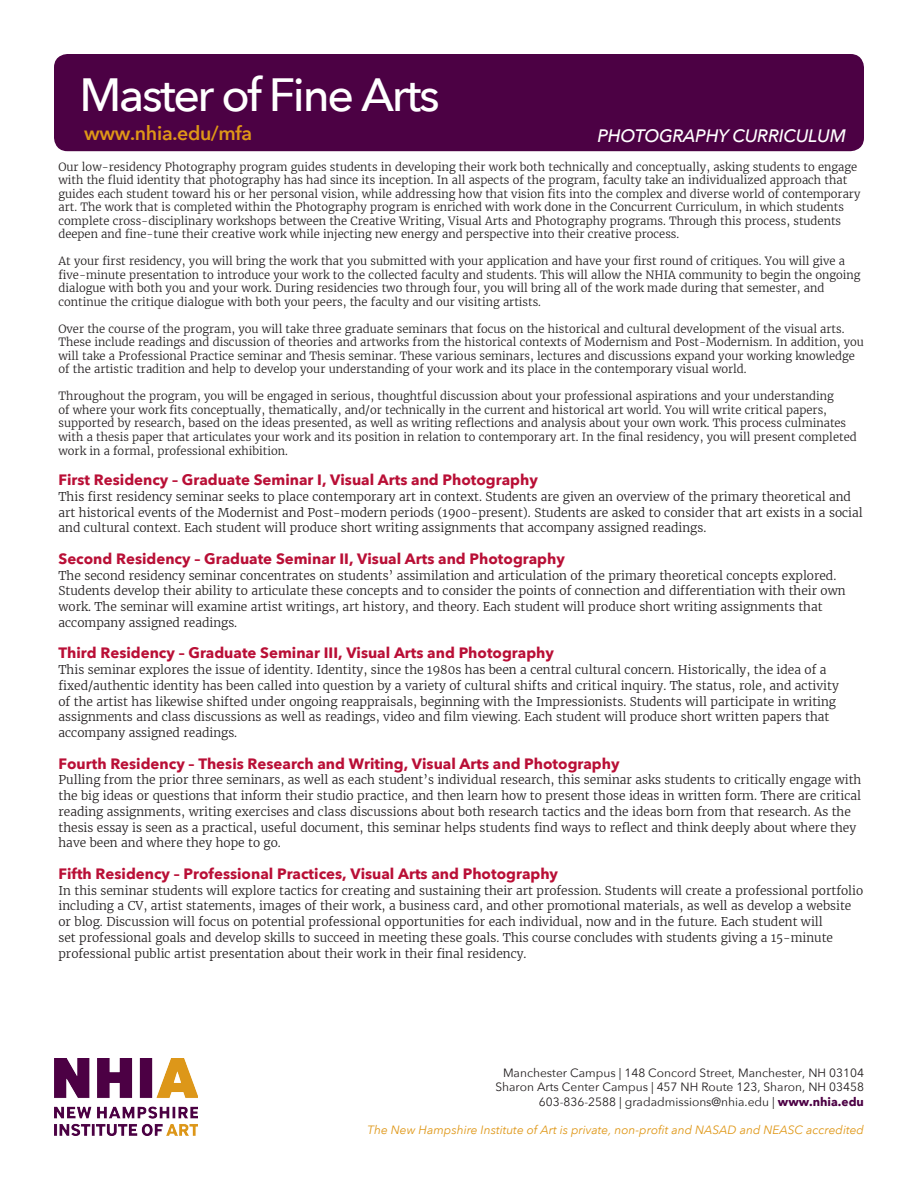
<style>
.page{position:relative;width:918px;height:1188px;background:#fff}
.page>*{position:absolute;margin:0;border:0;box-sizing:border-box;transform-origin:0 0}
.t1{font:500 46.5px "Avenir Next";letter-spacing:-.05em;color:#fff}
.t2{font:600 19.5px "Avenir Next";letter-spacing:-.015em;color:#df9717}
.t3{font:italic 500 18px "Avenir Next";letter-spacing:-.015em;color:#fff}
.SECT-_sidebar{font:700 15px "Avenir Next";color:#b90f36}
.SECT-_sidebar-2{font:300 12px/15.8px "Merriweather";color:#231f20}
.t4{font:12px "Avenir Next";color:#231f20}
.t5{font:italic 12px "Avenir Next";color:#df9717}
.SECT-_sidebar-3{font:300 11.25px/13.5px "Merriweather";color:#231f20}
.s1{font-weight:700;color:#4c0144}
</style>
<div class="page">
<div style="left:54px;top:54px;width:810px;height:97px;background:#4c0144;border-radius:14px"></div>
<img style="left:54px;top:1058px;width:144px;height:78px">
<p class="t1" style="left:80px;top:55px;width:362px">Master of Fine Arts</p>
<p class="t2" style="left:84px;top:117px;width:170px">www.nhia.edu/mfa</p>
<p class="t3" style="left:597px;top:120px;width:250px">PHOTOGRAPHY CURRICULUM</p>
<p class="SECT-_sidebar-3" style="left:58px;top:160px;width:803px">Our low-residency Photography program guides students in developing their work both technically and conceptually, asking students to engage with the fluid identity that photography has had since its inception. In all aspects of the program, faculty take an individualized approach that guides each student toward his or her personal vision, while addressing how that vision fits into the complex and diverse world of contemporary art. The work that is completed within the Photography program is enriched with work done in the Concurrent Curriculum, in which students complete cross-disciplinary workshops between the Creative Writing, Visual Arts and Photography programs. Through this process, students deepen and fine-tune their creative work while injecting new energy and perspective into their creative process.</p>
<p class="SECT-_sidebar-3" style="left:58px;top:254px;width:804px">At your first residency, you will bring the work that you submitted with your application and have your first round of critiques. You will give a five-minute presentation to introduce your work to the collected faculty and students. This will allow the NHIA community to begin the ongoing dialogue with both you and your work. During residencies two through four, you will bring all of the work made during that semester, and continue the critique dialogue with both your peers, the faculty and our visiting artists.</p>
<p class="SECT-_sidebar-3" style="left:58px;top:322px;width:807px">Over the course of the program, you will take three graduate seminars that focus on the historical and cultural development of the visual arts.<br>These include readings and discussion of theories and artworks from the historical contexts of Modernism and Post-Modernism. In addition, you will take a Professional Practice seminar and Thesis seminar. These various seminars, lectures and discussions expand your working knowledge of the artistic tradition and help to develop your understanding of your work and its place in the contemporary visual world.</p>
<p class="SECT-_sidebar-3" style="left:58px;top:389px;width:800px">Throughout the program, you will be engaged in serious, thoughtful discussion about your professional aspirations and your understanding<br>of where your work fits conceptually, thematically, and/or technically in the current and historical art world. You will write critical papers, supported by research, based on the ideas presented, as well as writing reflections and analysis about your own work. This process culminates with a thesis paper that articulates your work and its position in relation to contemporary art. In the final residency, you will present completed work in a formal, professional exhibition.</p>
<p class="SECT-_sidebar" style="left:58px;top:467px;width:481px">First Residency – Graduate Seminar I, Visual Arts and Photography</p>
<p class="SECT-_sidebar-2" style="left:58px;top:489px;width:806px">This first residency seminar seeks to place contemporary art in context. Students are given an overview of the primary theoretical and art historical events of the Modernist and Post-modern periods (1900-present). Students are asked to consider that art exists in a social and cultural context. Each student will produce short writing assignments that accompany assigned readings.</p>
<p class="SECT-_sidebar" style="left:58px;top:546px;width:508px">Second Residency – Graduate Seminar II, Visual Arts and Photography</p>
<p class="SECT-_sidebar-2" style="left:58px;top:567px;width:789px">The second residency seminar concentrates on students’ assimilation and articulation of the primary theoretical concepts explored.<br>Students develop their ability to articulate these concepts and to consider the points of connection and differentiation with their own work. The seminar will examine artist writings, art history, and theory. Each student will produce short writing assignments that accompany assigned readings.</p>
<p class="SECT-_sidebar" style="left:58px;top:640px;width:497px">Third Residency – Graduate Seminar III, Visual Arts and Photography</p>
<p class="SECT-_sidebar-2" style="left:58px;top:662px;width:782px">This seminar explores the issue of identity. Identity, since the 1980s has been a central cultural concern. Historically, the idea of a fixed/authentic identity has been called into question by a variety of cultural shifts and critical inquiry. The status, role, and activity of the artist has likewise shifted under ongoing reappraisals, beginning with the Impressionists. Students will participate in writing assignments and class discussions as well as readings, video and film viewing. Each student will produce short written papers that accompany assigned readings.</p>
<p class="SECT-_sidebar" style="left:58px;top:750px;width:563px">Fourth Residency – Thesis Research and Writing, Visual Arts and Photography</p>
<p class="SECT-_sidebar-2" style="left:58px;top:772px;width:804px">Pulling from the prior three seminars, as well as each student’s individual research, this seminar asks students to critically engage with the big ideas or questions that inform their studio practice, and then learn how to present those ideas in written form. There are critical reading assignments, writing exercises and class discussions about both research tactics and the ideas born from that research. As the thesis essay is seen as a practical, useful document, this seminar helps students find ways to reflect and think deeply about where they have been and where they hope to go.</p>
<p class="SECT-_sidebar" style="left:58px;top:861px;width:501px">Fifth Residency – Professional Practices, Visual Arts and Photography</p>
<p class="SECT-_sidebar-2" style="left:58px;top:882px;width:806px">In this seminar students will explore tactics for creating and sustaining their art profession. Students will create a professional portfolio including a CV, artist statements, images of their work, a business card, and other promotional materials, as well as develop a website or blog. Discussion will focus on potential professional opportunities for each individual, now and in the future. Each student will<br>set professional goals and develop skills to succeed in meeting these goals. This course concludes with students giving a 15-minute professional public artist presentation about their work in their final residency.</p>
<p class="t4" style="left:503px;top:1062px;width:362px">Manchester Campus | 148 Concord Street, Manchester, NH 03104</p>
<p class="t4" style="left:495px;top:1077px;width:370px">Sharon Arts Center Campus | 457 NH Route 123, Sharon, NH 03458</p>
<p class="t4" style="left:539px;top:1091px;width:327px">603-836-2588 | gradadmissions@nhia.edu | <span class="s1">www.nhia.edu</span></p>
<p class="t5" style="left:368px;top:1120px;width:498px">The New Hampshire Institute of Art is private, non-profit and NASAD and NEASC accredited</p>
</div>
